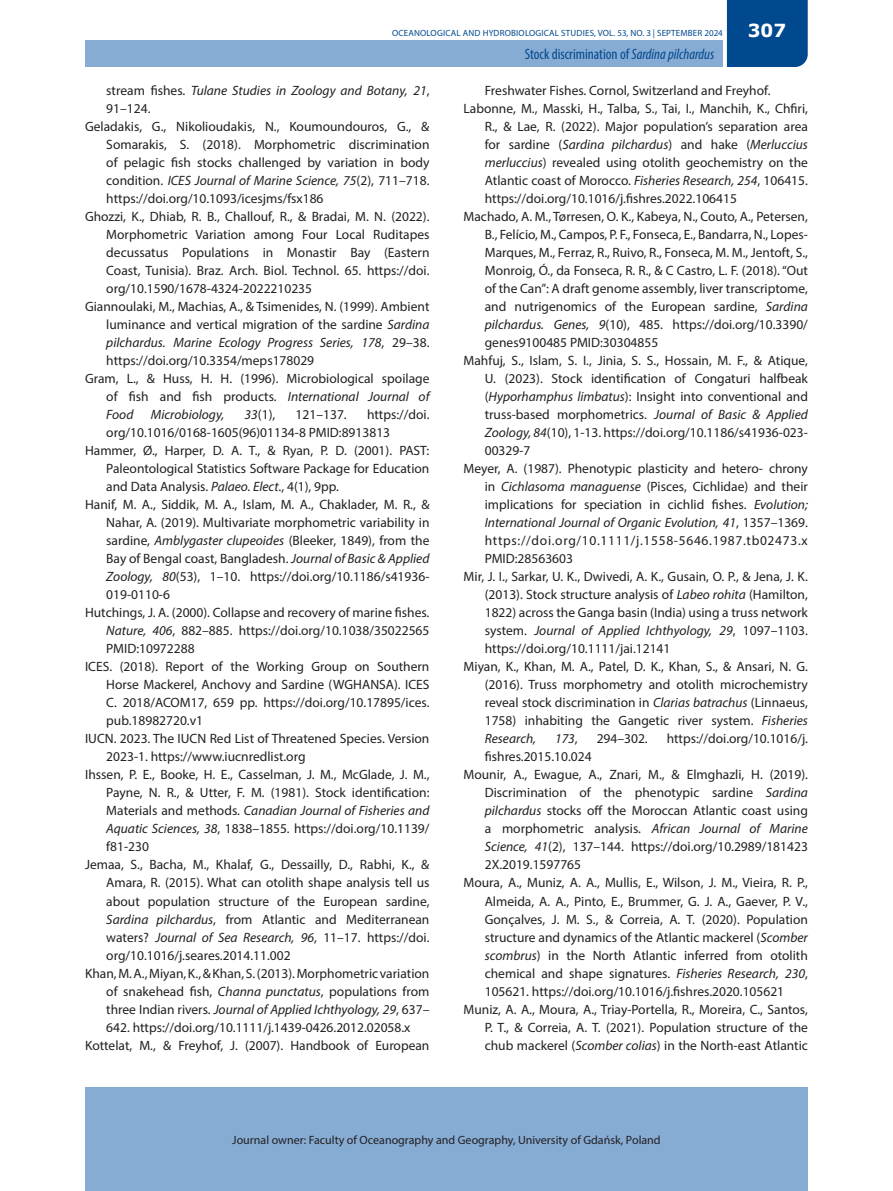
<style>
.page{position:relative;width:893px;height:1191px;background:#fff}
.page>*{position:absolute;margin:0;border:0;box-sizing:border-box;transform-origin:0 0}
.t1{font:700 18px "Verdana";color:#fff}
.t2{font:condensed 15px "Myriad Pro";color:#01498e}
.references{font:13.5px/18px "Myriad Pro";color:#231f20;text-align:justify}
.references-2{font:italic 13.5px/18px "Myriad Pro";color:#231f20}
.t3{font:12px "Myriad Pro";color:#231f20}
.t4{font:9px "Myriad Pro";letter-spacing:.02em;color:#01498e}
.s1{font-style:italic}
.s2{font-style:normal}
</style>
<div class="page">
<div style="left:85px;top:40px;width:637px;height:27px;background:#87acd4"></div>
<div style="left:85px;top:1087px;width:723px;height:104px;background:#87acd4"></div>
<div style="left:727px;top:0;width:81px;height:67px;background:#01498e"></div>
<p class="t4" style="left:392px;top:28px;width:332px">OCEANOLOGICAL AND HYDROBIOLOGICAL STUDIES, VOL. 53, NO. 3 | SEPTEMBER 2024</p>
<p class="t2" style="left:525px;top:45px;width:191px">Stock discrimination of <span class="s1">Sardina pilchardus</span></p>
<h1 class="t1" style="left:748px;top:18px;width:40px">307</h1>
<p class="references-2" style="left:106px;top:81px;width:325px"><span class="s2">stream fishes.</span> Tulane Studies in Zoology and Botany, 21<span class="s2">,<br>91–124.</span></p>
<p class="references" style="left:106px;top:117px;width:325px;text-indent:-21px">Geladakis, G., Nikolioudakis, N., Koumoundouros, G., &amp; Somarakis, S. (2018). Morphometric discrimination of pelagic fish stocks challenged by variation in body condition. <span class="s1">ICES Journal of Marine Science, 75</span>(2), 711–718. https://doi.org/10.1093/icesjms/fsx186</p>
<p class="references" style="left:106px;top:207px;width:325px;text-indent:-21px">Ghozzi, K., Dhiab, R. B., Challouf, R., &amp; Bradai, M. N. (2022).<br>Morphometric Variation among Four Local Ruditapes decussatus Populations in Monastir Bay (Eastern Coast, Tunisia). Braz. Arch. Biol. Technol. 65. https://doi. org/10.1590/1678-4324-2022210235</p>
<p class="references" style="left:106px;top:297px;width:325px;text-indent:-21px">Giannoulaki, M., Machias, A., &amp; Tsimenides, N. (1999). Ambient luminance and vertical migration of the sardine <span class="s1">Sardina pilchardus. Marine Ecology Progress Series, 178</span>, 29–38. https://doi.org/10.3354/meps178029</p>
<p class="references" style="left:106px;top:369px;width:325px;text-indent:-21px">Gram, L., &amp; Huss, H. H. (1996). Microbiological spoilage of fish and fish products. <span class="s1">International Journal of Food</span></p>
<p class="references" style="left:106px;top:405px;width:325px;text-indent:261px">https://doi. org/10.1016/0168-1605(96)01134-8 PMID:8913813</p>
<p class="references" style="left:106px;top:441px;width:325px;text-indent:-21px">Hammer, Ø., Harper, D. A. T., &amp; Ryan, P. D. (2001). PAST:<br>Paleontological Statistics Software Package for Education and Data Analysis. <span class="s1">Palaeo. Elect</span>., 4(1), 9pp.</p>
<p class="references" style="left:106px;top:495px;width:325px;text-indent:-21px">Hanif, M. A., Siddik, M. A., Islam, M. A., Chaklader, M. R., &amp; Nahar, A. (2019). Multivariate morphometric variability in sardine, <span class="s1">Amblygaster clupeoides</span> (Bleeker, 1849), from the Bay of Bengal coast, Bangladesh. <span class="s1">Journal of Basic &amp; Applied Zoology, 80</span>(53), 1–10. https://doi.org/10.1186/s41936- 019-0110-6</p>
<p class="references" style="left:106px;top:603px;width:325px;text-indent:-21px">Hutchings, J. A. (2000). Collapse and recovery of marine fishes.<br><span class="s1">Nature, 406</span>, 882–885. https://doi.org/10.1038/35022565<br>PMID:10972288</p>
<p class="references" style="left:106px;top:657px;width:325px;text-indent:-21px">ICES. (2018). Report of the Working Group on Southern Horse Mackerel, Anchovy and Sardine (WGHANSA). ICES C. 2018/ACOM17, 659 pp. https://doi.org/10.17895/ices. pub.18982720.v1</p>
<p class="references" style="left:106px;top:729px;width:325px;text-indent:-21px">IUCN. 2023. The IUCN Red List of Threatened Species. Version<br>2023-1. https://www.iucnredlist.org</p>
<p class="references" style="left:106px;top:765px;width:325px;text-indent:-21px">Ihssen, P. E., Booke, H. E., Casselman, J. M., McGlade, J. M., Payne, N. R., &amp; Utter, F. M. (1981). Stock identification:<br>Materials and methods. <span class="s1">Canadian Journal of Fisheries and Aquatic Sciences, 38</span>, 1838–1855. https://doi.org/10.1139/ f81-230</p>
<p class="references" style="left:106px;top:855px;width:325px;text-indent:-21px">Jemaa, S., Bacha, M., Khalaf, G., Dessailly, D., Rabhi, K., &amp; Amara, R. (2015). What can otolith shape analysis tell us about population structure of the European sardine, <span class="s1">Sardina pilchardus</span>, from Atlantic and Mediterranean waters? <span class="s1">Journal of Sea Research, 96</span>, 11–17. https://doi. org/10.1016/j.seares.2014.11.002</p>
<p class="references" style="left:106px;top:963px;width:325px;text-indent:-21px">Khan, M. A., Miyan, K., &amp; Khan, S. (2013). Morphometric variation of snakehead fish, <span class="s1">Channa punctatus</span>, populations from three Indian rivers. <span class="s1">Journal of Applied Ichthyology, 29</span>, 637– 642. https://doi.org/10.1111/j.1439-0426.2012.02058.x</p>
<p class="references" style="left:85px;top:1035px;width:346px">Kottelat, M., &amp; Freyhof, J. (2007). Handbook of European</p>
<p class="references-2" style="left:151px;top:405px;width:75px">Microbiology,</p>
<p class="references" style="left:245px;top:405px;width:32px"><span class="s1">33</span>(1),</p>
<p class="references" style="left:296px;top:405px;width:53px">121–137.</p>
<p class="references" style="left:485px;top:81px;width:287px">Freshwater Fishes. Cornol, Switzerland and Freyhof.</p>
<p class="references" style="left:485px;top:99px;width:325px;text-indent:-21px">Labonne, M., Masski, H., Talba, S., Tai, I., Manchih, K., Chfiri, R., &amp; Lae, R. (2022). Major population’s separation area for sardine (<span class="s1">Sardina pilchardus</span>) and hake (<span class="s1">Merluccius merluccius</span>) revealed using otolith geochemistry on the Atlantic coast of Morocco. <span class="s1">Fisheries Research, 254</span>, 106415. https://doi.org/10.1016/j.fishres.2022.106415</p>
<p class="references" style="left:485px;top:207px;width:325px;text-indent:-21px">Machado, A. M., Tørresen, O. K., Kabeya, N., Couto, A., Petersen, B., Felício, M., Campos, P. F., Fonseca, E., Bandarra, N., Lopes-Marques, M., Ferraz, R., Ruivo, R., Fonseca, M. M., Jentoft, S., Monroig, Ó., da Fonseca, R. R., &amp; C Castro, L. F. (2018). “Out of the Can”: A draft genome assembly, liver transcriptome, and nutrigenomics of the European sardine, <span class="s1">Sardina pilchardus. Genes, 9</span>(10), 485. https://doi.org/10.3390/ genes9100485 PMID:30304855</p>
<p class="references" style="left:485px;top:351px;width:325px;text-indent:-21px">Mahfuj, S., Islam, S. I., Jinia, S. S., Hossain, M. F., &amp; Atique, U. (2023). Stock identification of Congaturi halfbeak (<span class="s1">Hyporhamphus limbatus</span>): Insight into conventional and truss-based morphometrics. <span class="s1">Journal of Basic &amp; Applied Zoology, 84</span>(10), 1-13. https://doi.org/10.1186/s41936-023- 00329-7</p>
<p class="references" style="left:485px;top:459px;width:325px;text-indent:-21px">Meyer, A. (1987). Phenotypic plasticity and hetero- chrony in <span class="s1">Cichlasoma managuense</span> (Pisces, Cichlidae) and their implications for speciation in cichlid fishes. <span class="s1">Evolution; International Journal of Organic Evolution, 41</span>, 1357–1369. https://doi.org/10.1111/j.1558-5646.1987.tb02473.x PMID:28563603</p>
<p class="references" style="left:485px;top:567px;width:325px;text-indent:-21px">Mir, J. I., Sarkar, U. K., Dwivedi, A. K., Gusain, O. P., &amp; Jena, J. K. (2013). Stock structure analysis of <span class="s1">Labeo rohita</span> (Hamilton, 1822) across the Ganga basin (India) using a truss network system. <span class="s1">Journal of Applied Ichthyology, 29</span>, 1097–1103. https://doi.org/10.1111/jai.12141</p>
<p class="references" style="left:485px;top:657px;width:325px;text-indent:-21px">Miyan, K., Khan, M. A., Patel, D. K., Khan, S., &amp; Ansari, N. G. (2016). Truss morphometry and otolith microchemistry reveal stock discrimination in <span class="s1">Clarias batrachus</span> (Linnaeus, 1758) inhabiting the Gangetic river system. <span class="s1">Fisheries Research,</span></p>
<p class="references-2" style="left:555px;top:729px;width:24px">173<span class="s2">,</span></p>
<p class="references" style="left:597px;top:729px;width:53px">294–302.</p>
<p class="references" style="left:667px;top:729px;width:143px">https://doi.org/10.1016/j.</p>
<p class="references" style="left:485px;top:747px;width:108px">fishres.2015.10.024</p>
<p class="references" style="left:485px;top:765px;width:325px;text-indent:-21px">Mounir, A., Ewague, A., Znari, M., &amp; Elmghazli, H. (2019).<br>Discrimination of the phenotypic sardine <span class="s1">Sardina pilchardus</span> stocks off the Moroccan Atlantic coast using a morphometric analysis. <span class="s1">African Journal of Marine Science, 41</span>(2), 137–144. https://doi.org/10.2989/181423<br>2X.2019.1597765</p>
<p class="references" style="left:485px;top:873px;width:325px;text-indent:-21px">Moura, A., Muniz, A. A., Mullis, E., Wilson, J. M., Vieira, R. P., Almeida, A. A., Pinto, E., Brummer, G. J. A., Gaever, P. V., Gonçalves, J. M. S., &amp; Correia, A. T. (2020). Population structure and dynamics of the Atlantic mackerel (<span class="s1">Scomber scombrus</span>) in the North Atlantic inferred from otolith chemical and shape signatures. <span class="s1">Fisheries Research, 230</span>, 105621. https://doi.org/10.1016/j.fishres.2020.105621</p>
<p class="references" style="left:485px;top:999px;width:325px;text-indent:-21px">Muniz, A. A., Moura, A., Triay-Portella, R., Moreira, C., Santos, P. T., &amp; Correia, A. T. (2021). Population structure of the chub mackerel (<span class="s1">Scomber colias</span>) in the North-east Atlantic</p>
<p class="t3" style="left:232px;top:1132px;width:430px">Journal owner: Faculty of Oceanography and Geography, University of Gdańsk, Poland</p>
</div>
